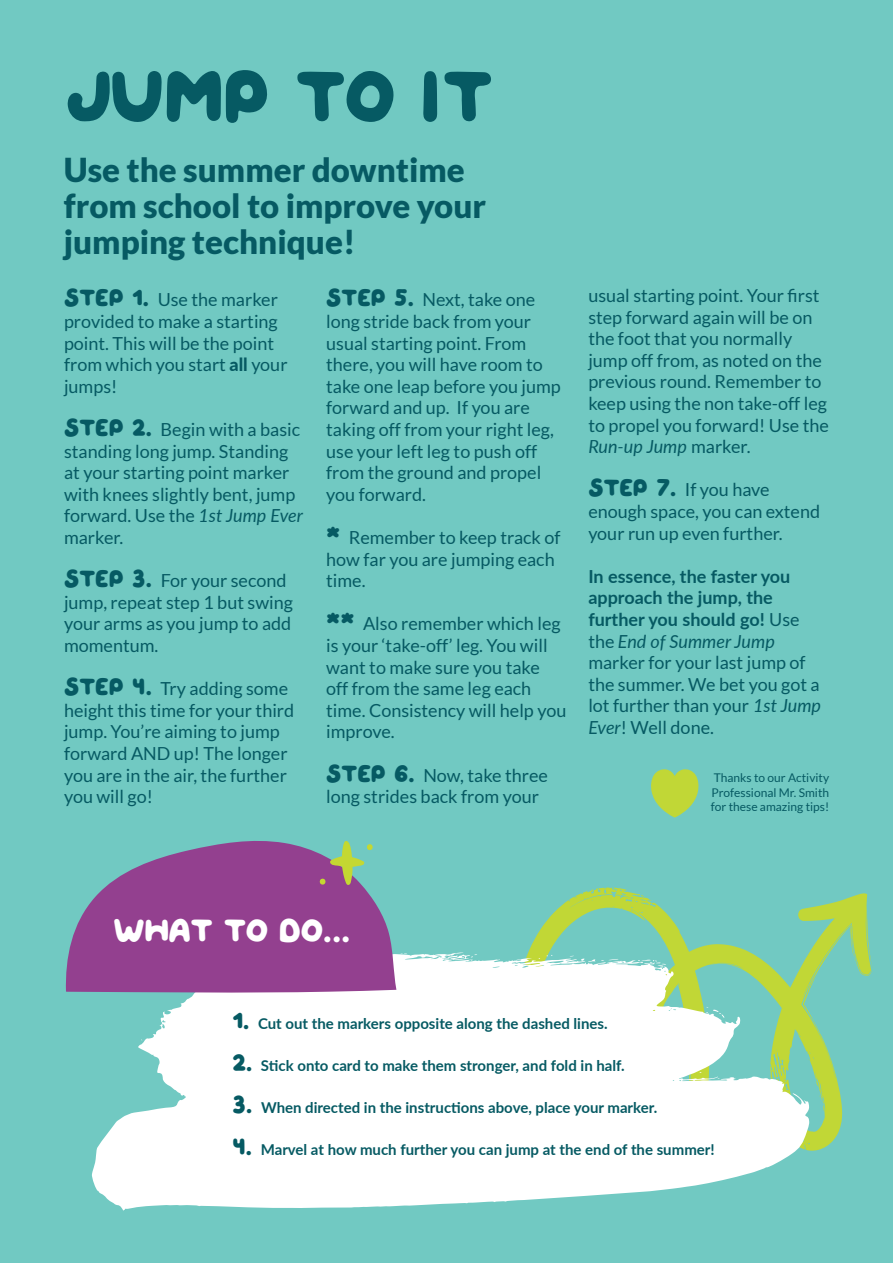
<style>
.page{position:relative;width:893px;height:1263px;background:#71c9c2}
.page>*{position:absolute;margin:0;border:0;box-sizing:border-box;transform-origin:0 0}
.t1{font:75px "QUIRKYSPRING Regular";color:#065a63}
.t2{font:900 33px/36px "Lato";color:#065a63}
.t3{font:33px "QUIRKYSPRING Regular";color:#fff}
.t4{font:24px "QUIRKYSPRING Regular";color:#065a63}
.t5{font:18px/21.6px "Lato";color:#065a63}
.t6{font:700 15px "Lato";color:#065a63}
.t7{font:12px/14.4px "Lato";color:#065a63;text-align:justify}
.s1{font-family:"QUIRKYSPRING Regular";font-size:24px}
.s2{font-weight:800}
.s3{font-style:italic}
.s4{font-weight:700}
.s5{font-family:"QUIRKYSPRING Regular";font-weight:400;font-size:24px}
</style>
<div class="page">
<svg style="left:651px;top:769px;width:48px;height:48px"></svg>
<svg style="left:528px;top:887px;width:344px;height:264px"></svg>
<svg style="left:92px;top:952px;width:717px;height:259px;fill:#fff"></svg>
<svg style="left:447px;top:954px;width:30px;height:6px"></svg>
<svg style="left:581px;top:958px;width:38px;height:4px"></svg>
<svg style="left:638px;top:959px;width:29px;height:7px"></svg>
<svg style="left:706px;top:1007px;width:19px;height:11px"></svg>
<div style="left:198px;top:996px;width:334px;height:197px;background:#fff"></div>
<svg style="left:65px;top:841px;width:331px;height:152px;fill:#93408f"></svg>
<svg style="left:319px;top:841px;width:55px;height:44px"></svg>
<p class="t1" style="left:65px;top:40px;width:99px">JUMP</p>
<p class="t1" style="left:295px;top:40px;width:161px">TO IT</p>
<p class="t2" style="left:64px;top:151px;width:424px">Use the summer downtime from school to improve your jumping technique!</p>
<p class="t4" style="left:64px;top:280px;width:16px">STEP</p>
<p class="t5" style="left:64px;top:289px;width:225px;text-indent:68px"><span class="s1">1.</span> Use the marker provided to make a starting point. This will be the point from which you start <span class="s2">all</span> your jumps!</p>
<p class="t4" style="left:64px;top:410px;width:16px">STEP</p>
<p class="t5" style="left:64px;top:419px;width:240px;text-indent:68px"><span class="s1">2.</span> Begin with a basic standing long jump. Standing at your starting point marker with knees slightly bent, jump forward. Use the <span class="s3">1st Jump Ever </span>marker.</p>
<p class="t4" style="left:64px;top:561px;width:16px">STEP</p>
<p class="t5" style="left:64px;top:570px;width:230px;text-indent:68px"><span class="s1">3.</span> For your second jump, repeat step 1 but swing your arms as you jump to add momentum.</p>
<p class="t4" style="left:64px;top:669px;width:16px">STEP</p>
<p class="t5" style="left:64px;top:678px;width:232px;text-indent:68px"><span class="s1">4.</span> Try adding some height this time for your third jump. You’re aiming to jump forward AND up! The longer</p>
<p class="t5" style="left:64px;top:764px;width:224px">you are in the air, the further you will go!</p>
<p class="t4" style="left:326px;top:280px;width:16px">STEP</p>
<p class="t5" style="left:326px;top:289px;width:236px;text-indent:68px"><span class="s1">5.</span> Next, take one long stride back from your usual starting point. From there, you will have room to take one leap before you jump forward and up. If you are taking off from your right leg, use your left leg to push off from the ground and propel you forward.</p>
<p class="t5" style="left:326px;top:527px;width:236px"><span class="s1">*</span> Remember to keep track of how far you are jumping each time.</p>
<p class="t5" style="left:326px;top:613px;width:242px"><span class="s1">**</span> Also remember which leg is your ‘take-off’ leg. You will want to make sure you take off from the same leg each time. Consistency will help you improve.</p>
<p class="t4" style="left:326px;top:755px;width:16px">STEP</p>
<p class="t5" style="left:326px;top:764px;width:223px;text-indent:68px"><span class="s1">6.</span> Now, take three long strides back from your</p>
<p class="t5" style="left:588px;top:285px;width:242px">usual starting point. Your first step forward again will be on the foot that you normally jump off from, as noted on the previous round. Remember to keep using the non take-off leg to propel you forward! Use the<br><span class="s3">Run-up Jump</span> marker.</p>
<p class="t4" style="left:588px;top:470px;width:16px">STEP</p>
<p class="t5" style="left:588px;top:479px;width:233px;text-indent:68px"><span class="s1">7.</span> If you have enough space, you can extend your run up even further.</p>
<p class="t5" style="left:588px;top:565px;width:234px"><span class="s4">In essence, the faster you approach the jump, the further you should go!</span> Use the <span class="s3">End of Summer Jump </span>marker for your last jump of the summer. We bet you got a lot further than your <span class="s3">1st Jump<br>Ever</span>! Well done.</p>
<p class="t7" style="left:711px;top:770px;width:120px">Thanks to our Activity Professional Mr. Smith for these amazing tips!</p>
<p class="t3" style="left:113px;top:905px;width:26px">WHAT</p>
<p class="t3" style="left:224px;top:905px;width:128px">TO DO...</p>
<p class="t6" style="left:232px;top:1012px;width:377px"><span class="s5">1.</span> Cut out the markers opposite along the dashed lines.</p>
<p class="t6" style="left:232px;top:1054px;width:394px"><span class="s5">2.</span> Stick onto card to make them stronger, and fold in half.</p>
<p class="t6" style="left:232px;top:1096px;width:427px"><span class="s5">3.</span> When directed in the instructions above, place your marker.</p>
<p class="t6" style="left:232px;top:1138px;width:484px"><span class="s5">4.</span> Marvel at how much further you can jump at the end of the summer!</p>
</div>
